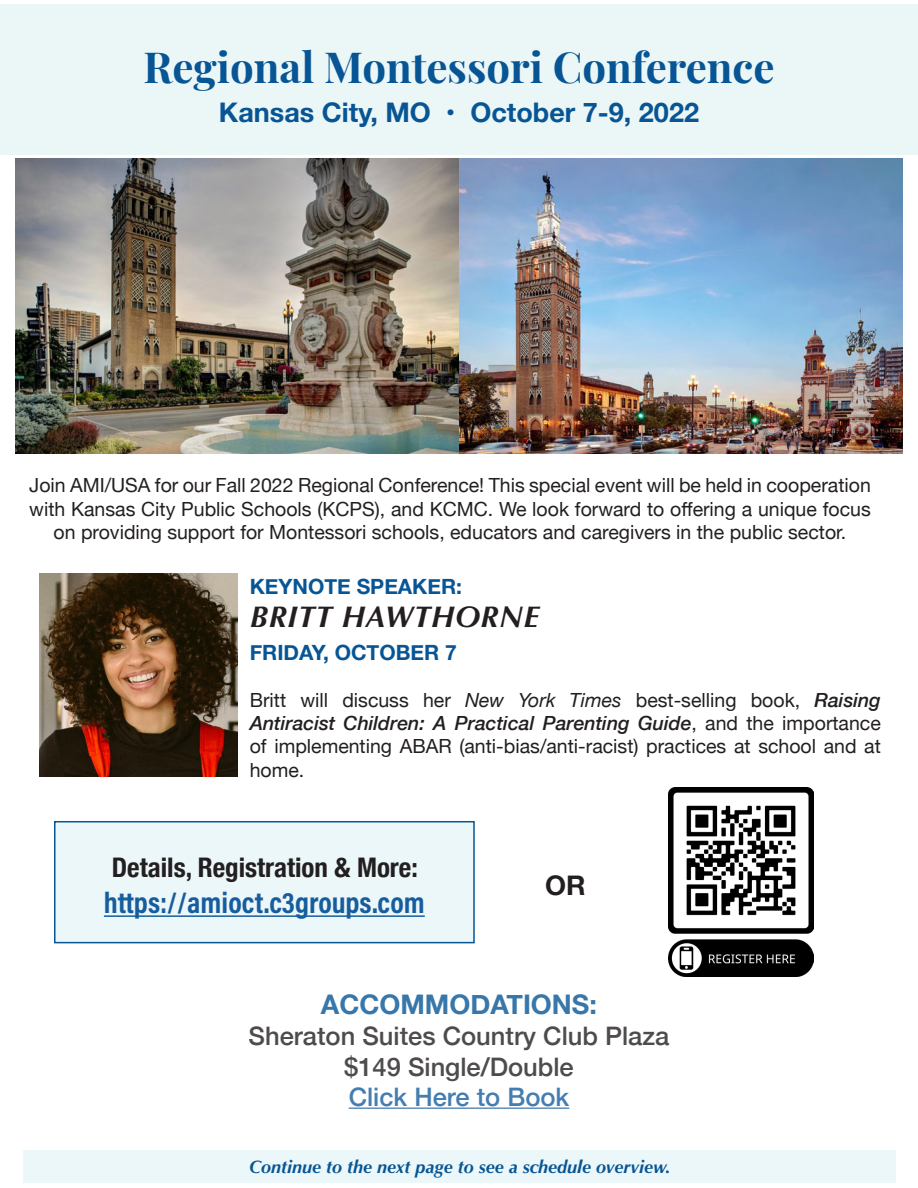
<style>
.page{position:relative;width:918px;height:1188px;background:#fff}
.page>*{position:absolute;margin:0;border:0;box-sizing:border-box;transform-origin:0 0}
.t1{font:700 42px "Playfair Display";color:#075595}
.t2{font:30px "Acumin Variable Concept";color:#175d9e}
.t3{font:italic 700 30px "Optima";letter-spacing:.02em;color:#231f20}
.t4{font:700 27px "Helvetica Neue";color:#075595}
.t5{font:700 condensed 27px "Helvetica Neue";color:#231f20}
.t6{font:700 27px "Helvetica Neue";color:#231f20}
.t7{font:500 25.5px/30.6px "Helvetica Neue";color:#231f20;text-align:center}
.t8{font:500 25.5px "Helvetica Neue";color:#175d9e}
.t9{font:700 21px "Helvetica Neue";color:#075595}
.t10{font:19.5px/23.4px "Helvetica Neue";color:#231f20;text-align:center}
.t11{font:italic 700 18px "Optima";color:#075595}
.s1{font-style:italic}
.s2{font-weight:500;font-style:italic}
</style>
<div class="page">
<div style="left:0;top:4px;width:918px;height:151px;background:#ebf6f6"></div>
<img style="left:16px;top:158px;width:886px;height:296px">
<img style="left:39px;top:573px;width:198px;height:203px">
<hr style="left:349px;top:1108px;width:220px;height:1px;background:#175d9e">
<div style="left:55px;top:822px;width:419px;height:121px;background:#ebf7f9"></div>
<hr style="left:104px;top:915px;width:321px;height:2px;background:#175d9e">
<div style="left:54px;top:821px;width:421px;height:122px;border:2px solid #075595"></div>
<img style="left:668px;top:788px;width:146px;height:189px">
<div style="left:23px;top:1150px;width:873px;height:33px;background:#ebf7f9"></div>
<h1 class="t1" style="left:143px;top:34px;width:633px">Regional Montessori Conference</h1>
<h3 class="t4" style="left:219px;top:91px;width:482px">Kansas City, MO • October 7-9, 2022</h3>
<p class="t10" style="left:29px;top:475px;width:843px">Join AMI/USA for our Fall 2022 Regional Conference! This special event will be held in cooperation with Kansas City Public Schools (KCPS), and KCMC. We look forward to offering a unique focus on providing support for Montessori schools, educators and caregivers in the public sector.</p>
<p class="t9" style="left:250px;top:570px;width:214px">KEYNOTE SPEAKER:</p>
<h2 class="t3" style="left:250px;top:599px;width:291px">BRITT HAWTHORNE</h2>
<p class="t9" style="left:250px;top:636px;width:209px">FRIDAY, OCTOBER 7</p>
<p class="t10" style="left:250px;top:689px;width:633px;text-align:justify">Britt will discuss her <span class="s1">New York Times</span> best-selling book, <span class="s2">Raising Antiracist Children: A Practical Parenting Guide</span>, and the importance of implementing ABAR (anti-bias/anti-racist) practices at school and at home.</p>
<h3 class="t5" style="left:112px;top:845px;width:308px">Details, Registration &amp; More:</h3>
<h2 class="t2" style="left:104px;top:882px;width:322px">https://amioct.c3groups.com</h2>
<h3 class="t6" style="left:545px;top:865px;width:42px">OR</h3>
<h3 class="t4" style="left:321px;top:984px;width:278px">ACCOMMODATIONS:</h3>
<h3 class="t7" style="left:249px;top:1019px;width:422px">Sheraton Suites Country Club Plaza $149 Single/Double</h3>
<h3 class="t8" style="left:349px;top:1077px;width:222px">Click Here to Book</h3>
<p class="t11" style="left:249px;top:1157px;width:423px">Continue to the next page to see a schedule overview.</p>
</div>
